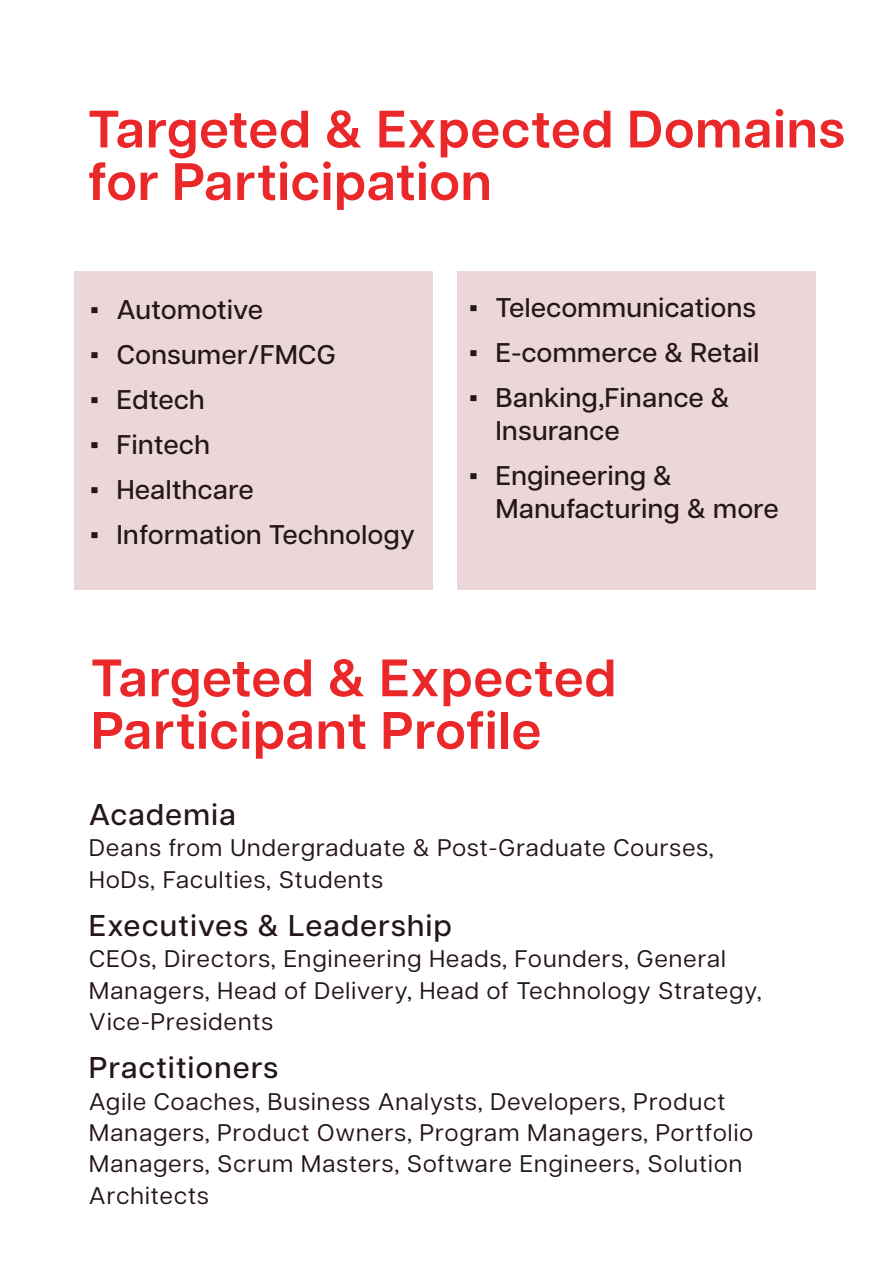
<style>
.page{position:relative;width:893px;height:1263px;background:#fff}
.page>*{position:absolute;margin:0;border:0;box-sizing:border-box;transform-origin:0 0}
.t1{font:600 52.5px/52.5px "Articulat CF";letter-spacing:.02em;color:#ea2729}
.t2{font:500 30px "Articulat CF";letter-spacing:.05em;color:#241619}
.t3{font:500 27px/33px "Articulat CF";letter-spacing:.02em;color:#241619}
.t4{font:24px/31.5px "Articulat CF";letter-spacing:.05em;color:#241619}
.s1{font-family:"Times New Roman";font-weight:400}
</style>
<div class="page">
<div style="left:74px;top:271px;width:358px;height:319px;background:#ebd7da"></div>
<div style="left:457px;top:271px;width:358px;height:319px;background:#ebd7da"></div>
<h1 class="t1" style="left:88px;top:105px;width:758px">Targeted &amp; Expected Domains for Participation</h1>
<p class="t3" style="left:90px;top:294px;width:174px"><span class="s1">▪</span> Automotive</p>
<p class="t3" style="left:90px;top:339px;width:247px"><span class="s1">▪</span> Consumer/FMCG</p>
<p class="t3" style="left:90px;top:384px;width:116px"><span class="s1">▪</span> Edtech</p>
<p class="t3" style="left:90px;top:429px;width:121px"><span class="s1">▪</span> Fintech</p>
<p class="t3" style="left:90px;top:474px;width:165px"><span class="s1">▪</span> Healthcare</p>
<p class="t3" style="left:90px;top:519px;width:326px"><span class="s1">▪</span> Information Technology</p>
<p class="t3" style="left:469px;top:291px;width:288px"><span class="s1">▪</span> Telecommunications</p>
<p class="t3" style="left:469px;top:336px;width:292px"><span class="s1">▪</span> E-commerce &amp; Retail</p>
<p class="t3" style="left:496px;top:382px;width:235px;text-indent:-27px"><span class="s1">▪</span> Banking,Finance &amp;<br>Insurance</p>
<p class="t3" style="left:496px;top:460px;width:284px;text-indent:-27px"><span class="s1">▪</span> Engineering &amp;<br>Manufacturing &amp; more</p>
<h1 class="t1" style="left:91px;top:654px;width:526px">Targeted &amp; Expected<br>Participant Profile</h1>
<p class="t2" style="left:89px;top:797px;width:148px">Academia</p>
<p class="t4" style="left:89px;top:830px;width:626px">Deans from Undergraduate &amp; Post-Graduate Courses,<br>HoDs, Faculties, Students</p>
<p class="t2" style="left:89px;top:908px;width:364px">Executives &amp; Leadership</p>
<p class="t4" style="left:89px;top:941px;width:674px">CEOs, Directors, Engineering Heads, Founders, General<br>Managers, Head of Delivery, Head of Technology Strategy,<br>Vice-Presidents</p>
<p class="t2" style="left:89px;top:1050px;width:190px">Practitioners</p>
<p class="t4" style="left:89px;top:1084px;width:665px">Agile Coaches, Business Analysts, Developers, Product Managers, Product Owners, Program Managers, Portfolio Managers, Scrum Masters, Software Engineers, Solution Architects</p>
</div>
